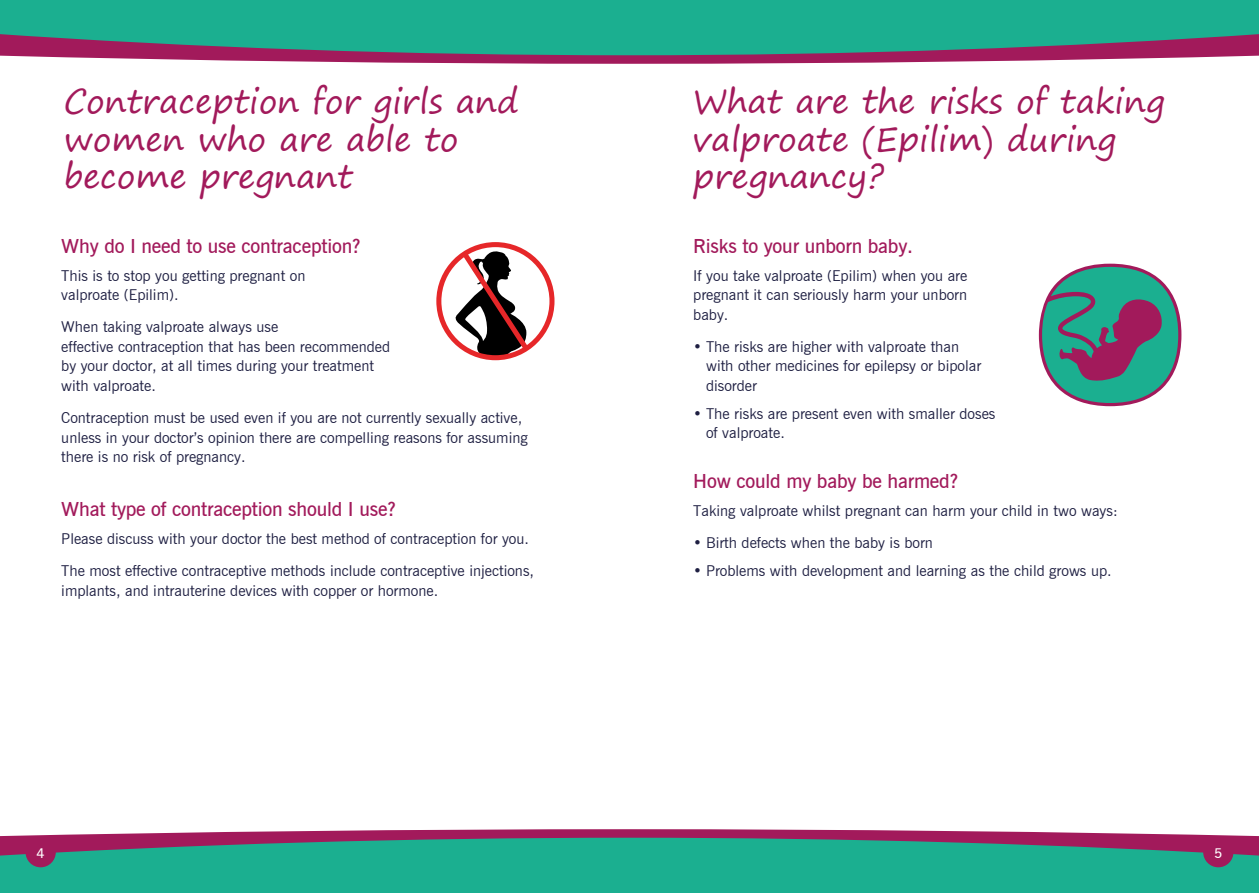
<style>
.page{position:relative;width:1259px;height:893px;background:#fff}
.page>*{position:absolute;margin:0;border:0;box-sizing:border-box;transform-origin:0 0}
.t1{font:33px/37.5px "Segoe Print";color:#a21a5b}
.t2{font:600 19.5px "News Gothic BT";letter-spacing:-.01em;color:#a21a5b}
.t3{font:15px/19.5px "News Gothic BT";color:#1e1f42}
.t4{font:600 13.5px "News Gothic BT";color:#fff}
</style>
<div class="page">
<svg style="left:0;top:829px;width:1259px;height:9px;fill:#a21a5b"></svg>
<svg style="left:0;top:838px;width:1259px;height:55px;fill:#1baf90"></svg>
<svg style="left:0;top:55px;width:1259px;height:9px;fill:#a21a5b"></svg>
<svg style="left:0;top:0;width:1259px;height:55px;fill:#1baf90"></svg>
<div style="left:1203px;top:837px;width:30px;height:30px;background:#a21a5b;border-radius:50%"></div>
<div style="left:26px;top:837px;width:30px;height:30px;background:#a21a5b;border-radius:50%"></div>
<svg style="left:1039px;top:264px;width:142px;height:142px"></svg>
<div style="left:436px;top:242px;width:118px;height:118px;border:5px solid #e62729;border-radius:50%"></div>
<svg style="left:454px;top:247px;width:79px;height:111px"></svg>
<h1 class="t1" style="left:64px;top:82px;width:457px">Contraception for girls and women who are able to become pregnant</h1>
<h2 class="t2" style="left:61px;top:234px;width:301px">Why do I need to use contraception?</h2>
<p class="t3" style="left:61px;top:265px;width:245px">This is to stop you getting pregnant on valproate (Epilim).</p>
<p class="t3" style="left:61px;top:317px;width:330px">When taking valproate always use<br>effective contraception that has been recommended by your doctor, at all times during your treatment with valproate.</p>
<p class="t3" style="left:61px;top:408px;width:468px">Contraception must be used even if you are not currently sexually active, unless in your doctor’s opinion there are compelling reasons for assuming there is no risk of pregnancy.</p>
<h2 class="t2" style="left:61px;top:497px;width:336px">What type of contraception should I use?</h2>
<p class="t3" style="left:61px;top:522px;width:474px;line-height:32.2px">Please discuss with your doctor the best method of contraception for you.<br>The most effective contraceptive methods include contraceptive injections,</p>
<p class="t3" style="left:61px;top:580px;width:378px">implants, and intrauterine devices with copper or hormone.</p>
<h1 class="t1" style="left:693px;top:82px;width:473px">What are the risks of taking valproate (Epilim) during pregnancy?</h1>
<h2 class="t2" style="left:693px;top:234px;width:221px">Risks to your unborn baby.</h2>
<p class="t3" style="left:693px;top:265px;width:275px;text-align:justify">If you take valproate (Epilim) when you are pregnant it can seriously harm your unborn baby.</p>
<p class="t3" style="left:706px;top:337px;width:277px;text-indent:-13px">• The risks are higher with valproate than with other medicines for epilepsy or bipolar disorder</p>
<p class="t3" style="left:706px;top:404px;width:291px;text-indent:-13px">• The risks are present even with smaller doses of valproate.</p>
<h2 class="t2" style="left:693px;top:469px;width:266px">How could my baby be harmed?</h2>
<p class="t3" style="left:693px;top:501px;width:426px">Taking valproate whilst pregnant can harm your child in two ways:</p>
<p class="t3" style="left:693px;top:533px;width:241px">• Birth defects when the baby is born</p>
<p class="t3" style="left:693px;top:561px;width:420px">• Problems with development and learning as the child grows up.</p>
<p class="t4" style="left:37px;top:845px;width:10px">4</p>
<p class="t4" style="left:1214px;top:845px;width:10px">5</p>
</div>
